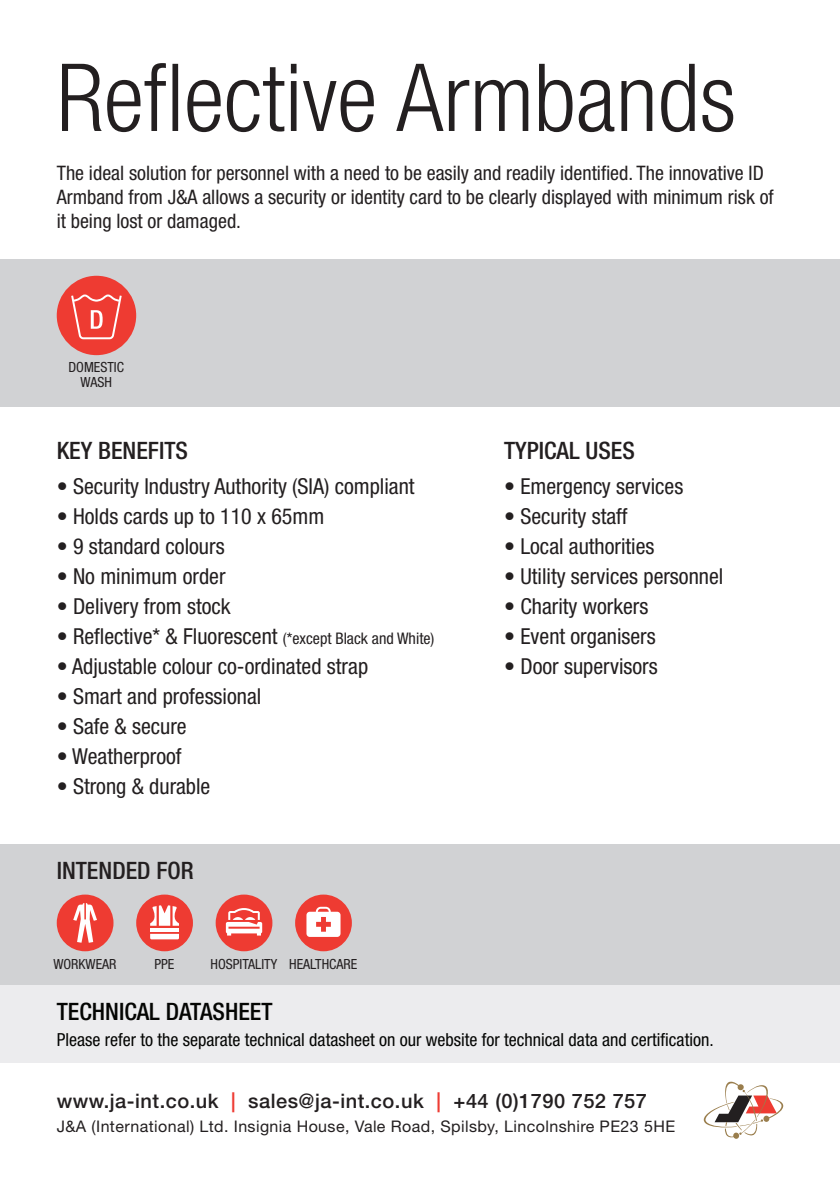
<style>
.page{position:relative;width:840px;height:1191px;background:#fff}
.page>*{position:absolute;margin:0;border:0;box-sizing:border-box;transform-origin:0 0}
.t1{font:300 condensed 94px "Helvetica Neue";color:#231f20}
.t2{font:500 condensed 24px "Helvetica Neue";color:#231f20}
.t3{font:500 condensed 24px "Helvetica Neue";color:#040503}
.t4{font:condensed 22px "Helvetica Neue";color:#231f20}
.t5{font:condensed 20px/24px "Helvetica Neue";color:#231f20}
.t6{font:500 20px "Helvetica Neue";letter-spacing:.025em;color:#231f20}
.t7{font:condensed 18px "Helvetica Neue";color:#040503}
.t8{font:16px "Helvetica Neue";letter-spacing:.025em;color:#231f20}
.t9{font:condensed 14px/15px "Helvetica Neue";color:#231f20;text-align:center}
.s1{font-size:16px}
.s2{color:#ee3b32}
</style>
<div class="page">
<div style="left:0;top:259px;width:839px;height:148px;background:#d1d2d4"></div>
<svg style="left:703px;top:1081px;width:80px;height:58px"></svg>
<div style="left:0;top:844px;width:839px;height:141px;background:#d1d2d4"></div>
<div style="left:0;top:985px;width:839px;height:77px;background:#ececee"></div>
<div style="left:57px;top:894px;width:56px;height:57px;background:#ee3b32;border-radius:50%"></div>
<svg style="left:73px;top:903px;width:24px;height:39px"></svg>
<div style="left:136px;top:894px;width:57px;height:57px;background:#ee3b32;border-radius:50%"></div>
<svg style="left:150px;top:934px;width:29px;height:5px"></svg>
<hr style="left:150px;top:928px;width:29px;height:3px;background:#fff">
<svg style="left:150px;top:905px;width:29px;height:20px"></svg>
<div style="left:57px;top:276px;width:79px;height:79px;background:#ee3b32;border-radius:50%"></div>
<svg style="left:71px;top:294px;width:51px;height:45px"></svg>
<div style="left:215px;top:894px;width:57px;height:57px;background:#ee3b32;border-radius:50%"></div>
<svg style="left:226px;top:908px;width:36px;height:27px"></svg>
<div style="left:295px;top:894px;width:56px;height:57px;background:#ee3b32;border-radius:50%"></div>
<svg style="left:306px;top:906px;width:34px;height:31px"></svg>
<h1 class="t1" style="left:57px;top:44px;width:680px">Reflective Armbands</h1>
<p class="t5" style="left:57px;top:160px;width:718px">The ideal solution for personnel with a need to be easily and readily identified. The innovative ID<br>Armband from J&amp;A allows a security or identity card to be clearly displayed with minimum risk of it being lost or damaged.</p>
<p class="t9" style="left:68px;top:360px;width:57px">DOMESTIC<br>WASH</p>
<p class="t2" style="left:57px;top:436px;width:133px">KEY BENEFITS</p>
<p class="t2" style="left:504px;top:436px;width:132px">TYPICAL USES</p>
<p class="t4" style="left:57px;top:473px;width:359px">• Security Industry Authority (SIA) compliant</p>
<p class="t4" style="left:57px;top:503px;width:269px">• Holds cards up to 110 x 65mm</p>
<p class="t4" style="left:57px;top:533px;width:169px">• 9 standard colours</p>
<p class="t4" style="left:57px;top:563px;width:170px">• No minimum order</p>
<p class="t4" style="left:57px;top:593px;width:175px">• Delivery from stock</p>
<p class="t4" style="left:57px;top:623px;width:379px">• Reflective* &amp; Fluorescent <span class="s1">(*except Black and White)</span></p>
<p class="t4" style="left:57px;top:653px;width:313px">• Adjustable colour co-ordinated strap</p>
<p class="t4" style="left:57px;top:683px;width:206px">• Smart and professional</p>
<p class="t4" style="left:57px;top:713px;width:131px">• Safe &amp; secure</p>
<p class="t4" style="left:57px;top:743px;width:126px">• Weatherproof</p>
<p class="t4" style="left:57px;top:773px;width:155px">• Strong &amp; durable</p>
<p class="t4" style="left:504px;top:473px;width:181px">• Emergency services</p>
<p class="t4" style="left:504px;top:503px;width:125px">• Security staff</p>
<p class="t4" style="left:504px;top:533px;width:152px">• Local authorities</p>
<p class="t4" style="left:504px;top:563px;width:221px">• Utility services personnel</p>
<p class="t4" style="left:504px;top:593px;width:146px">• Charity workers</p>
<p class="t4" style="left:504px;top:623px;width:153px">• Event organisers</p>
<p class="t4" style="left:504px;top:653px;width:155px">• Door supervisors</p>
<p class="t2" style="left:57px;top:856px;width:138px">INTENDED FOR</p>
<p class="t9" style="left:53px;top:956px;width:65px">WORKWEAR</p>
<p class="t9" style="left:154px;top:956px;width:21px">PPE</p>
<p class="t9" style="left:210px;top:956px;width:148px">HOSPITALITY HEALTHCARE</p>
<p class="t3" style="left:57px;top:997px;width:217px">TECHNICAL DATASHEET</p>
<p class="t7" style="left:57px;top:1029px;width:658px">Please refer to the separate technical datasheet on our website for technical data and certification.</p>
<p class="t6" style="left:57px;top:1089px;width:591px">www.ja-int.co.uk <span class="s2">|</span> sales@ja-int.co.uk <span class="s2">|</span> +44 (0)1790 752 757</p>
<p class="t8" style="left:57px;top:1117px;width:619px">J&amp;A (International) Ltd. Insignia House, Vale Road, Spilsby, Lincolnshire PE23 5HE</p>
</div>
